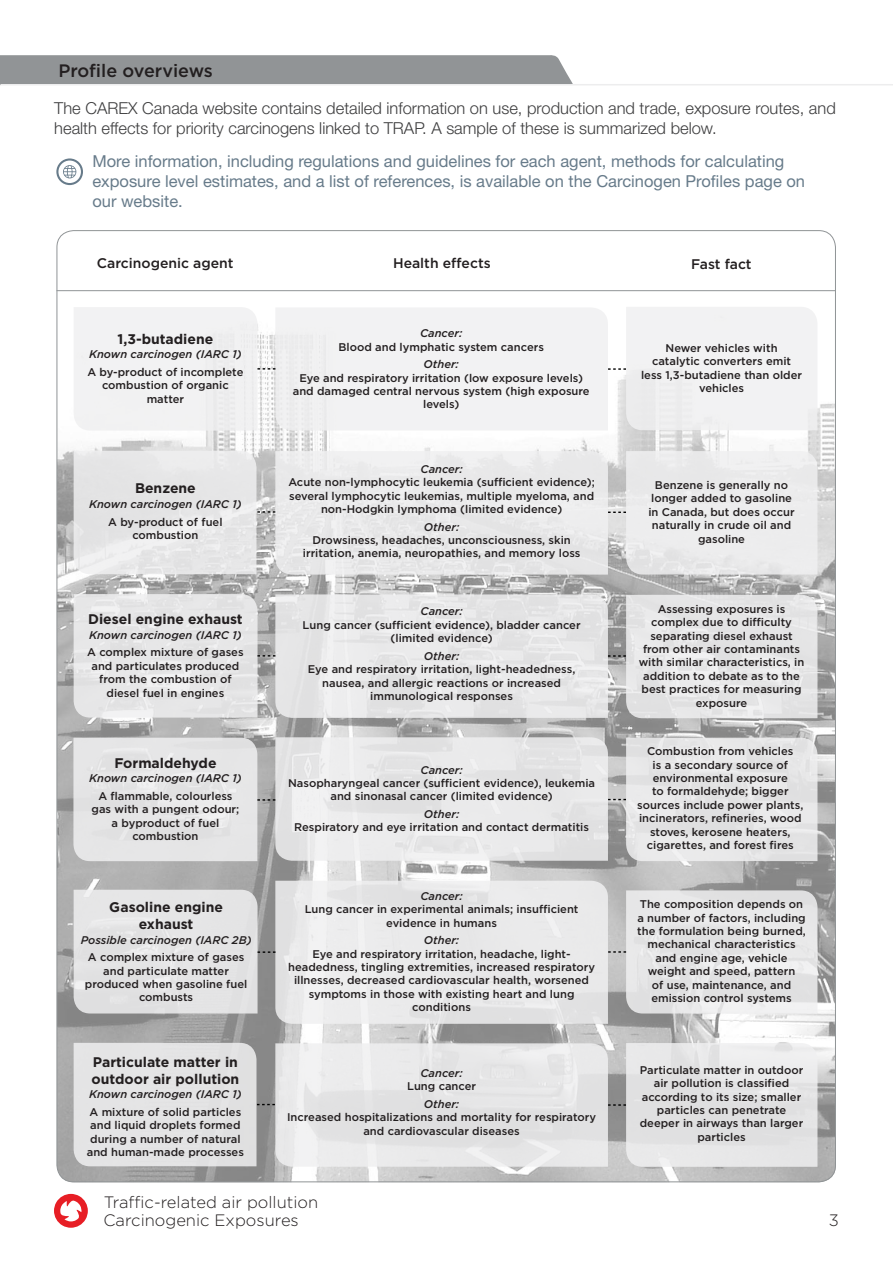
<style>
.page{position:relative;width:893px;height:1263px;background:#fff}
.page>*{position:absolute;margin:0;border:0;box-sizing:border-box;transform-origin:0 0}
.Paragraph_Style_1{font:500 18px "Gotham";color:#231f20}
.Paragraph_Style_1-2{font:16.5px/19.8px "Helvetica Neue LT Std";color:#677b8a}
.Paragraph_Style_1-3{font:300 16.5px/19.8px "Helvetica Neue LT Std";color:#3e3e3f}
.t1{font:300 16.5px "Gotham";color:#231f20}
.t2{font:700 13.95px/16.8px "Gotham";color:#231f20}
.t3{font:500 13.95px "Gotham";color:#231f20}
.t4{font:500 11.1px/13.4px "Gotham";color:#231f20;text-align:center}
.t5{font:italic 500 11.1px/17.5px "Gotham";color:#231f20;text-align:center}
.s1{font-style:italic}
.s2{font-style:normal}
</style>
<div class="page">
<svg style="left:54px;top:1194px;width:34px;height:34px"></svg>
<svg style="left:0;top:55px;width:573px;height:31px;background:#96999b"></svg>
<hr style="left:0;top:84px;width:893px;height:1px;background:#ededee">
<img style="left:57px;top:291px;width:779px;height:891px">
<hr style="left:57px;top:290px;width:779px;height:1px;background:#909496">
<svg style="left:275px;top:881px;width:333px;height:143px;background:#e8e8e9"></svg>
<svg style="left:74px;top:890px;width:203px;height:123px;background:#dbdbdc"></svg>
<svg style="left:74px;top:1043px;width:743px;height:124px;background:#e0e0e1"></svg>
<svg style="left:607px;top:890px;width:210px;height:123px;background:#e1e1e1"></svg>
<div style="left:74px;top:307px;width:743px;height:124px;background:#f2f2f3"></div>
<svg style="left:74px;top:451px;width:743px;height:124px;background:#e7e7e7"></svg>
<svg style="left:74px;top:594px;width:743px;height:124px;background:#e2e2e3"></svg>
<svg style="left:73px;top:737px;width:744px;height:124px;background:#e2e2e3"></svg>
<svg style="left:56px;top:158px;width:27px;height:27px"></svg>
<p class="Paragraph_Style_1" style="left:58px;top:59px;width:156px">Profile overviews</p>
<p class="Paragraph_Style_1-3" style="left:54px;top:98px;width:783px">The CAREX Canada website contains detailed information on use, production and trade, exposure routes, and health effects for priority carcinogens linked to TRAP. A sample of these is summarized below.</p>
<p class="Paragraph_Style_1-2" style="left:92px;top:151px;width:714px">More information, including regulations and guidelines for each agent, methods for calculating exposure level estimates, and a list of references, is available on the Carcinogen Profiles page on our website.</p>
<p class="t3" style="left:97px;top:254px;width:138px">Carcinogenic agent</p>
<p class="t3" style="left:393px;top:253px;width:99px">Health effects</p>
<p class="t3" style="left:691px;top:255px;width:62px">Fast fact</p>
<p class="t2" style="left:117px;top:330px;width:97px">1,3-butadiene</p>
<p class="t4" style="left:87px;top:345px;width:158px;line-height:17.5px;text-align:left"><span class="s1">Known carcinogen (IARC 1)<br></span>A by-product of incomplete</p>
<p class="t4" style="left:102px;top:379px;width:128px">combustion of organic matter</p>
<p class="t2" style="left:135px;top:480px;width:62px">Benzene</p>
<p class="t5" style="left:89px;top:495px;width:154px">Known carcinogen (IARC 1)<br><span class="s2">A by-product of fuel</span></p>
<p class="t4" style="left:132px;top:528px;width:68px">combustion</p>
<p class="t2" style="left:88px;top:610px;width:156px">Diesel engine exhaust</p>
<p class="t5" style="left:87px;top:626px;width:158px;text-align:left">Known carcinogen (IARC 1)<br><span class="s2">A complex mixture of gases</span></p>
<p class="t4" style="left:91px;top:659px;width:149px">and particulates produced from the combustion of diesel fuel in engines</p>
<p class="t2" style="left:114px;top:754px;width:104px">Formaldehyde</p>
<p class="t5" style="left:89px;top:769px;width:154px">Known carcinogen (IARC 1)<br><span class="s2">A flammable, colourless</span></p>
<p class="t4" style="left:92px;top:802px;width:149px">gas with a pungent odour; a byproduct of fuel combustion</p>
<p class="t2" style="left:109px;top:898px;width:115px;text-align:center">Gasoline engine exhaust</p>
<p class="t5" style="left:81px;top:931px;width:172px">Possible carcinogen (IARC 2B)<br><span class="s2">A complex mixture of gases</span></p>
<p class="t4" style="left:85px;top:964px;width:164px">and particulate matter produced when gasoline fuel combusts</p>
<p class="t2" style="left:91px;top:1053px;width:149px">Particulate matter in outdoor air pollution</p>
<p class="t4" style="left:89px;top:1085px;width:154px;line-height:17.5px;text-align:left"><span class="s1">Known carcinogen (IARC 1)<br></span>A mixture of solid particles</p>
<p class="t4" style="left:87px;top:1118px;width:159px">and liquid droplets formed during a number of natural and human-made processes</p>
<p class="t4" style="left:339px;top:326px;width:207px"><span class="s1">Cancer:<br></span>Blood and lymphatic system cancers</p>
<p class="t4" style="left:293px;top:357px;width:298px"><span class="s1">Other:<br></span>Eye and respiratory irritation (low exposure levels) and damaged central nervous system (high exposure levels)</p>
<p class="t4" style="left:288px;top:462px;width:308px"><span class="s1">Cancer:<br></span>Acute non-lymphocytic leukemia (sufficient evidence); several lymphocytic leukemias, multiple myeloma, and non-Hodgkin lymphoma (limited evidence)</p>
<p class="t4" style="left:303px;top:520px;width:279px"><span class="s1">Other:<br></span>Drowsiness, headaches, unconsciousness, skin irritation, anemia, neuropathies, and memory loss</p>
<p class="t4" style="left:303px;top:605px;width:280px"><span class="s1">Cancer:<br></span>Lung cancer (sufficient evidence), bladder cancer (limited evidence)</p>
<p class="t4" style="left:308px;top:649px;width:269px"><span class="s1">Other:<br></span>Eye and respiratory irritation, light-headedness, nausea, and allergic reactions or increased immunological responses</p>
<p class="t4" style="left:288px;top:763px;width:309px"><span class="s1">Cancer:<br></span>Nasopharyngeal cancer (sufficient evidence), leukemia and sinonasal cancer (limited evidence)</p>
<p class="t4" style="left:294px;top:807px;width:296px"><span class="s1">Other:<br></span>Respiratory and eye irritation and contact dermatitis</p>
<p class="t4" style="left:305px;top:889px;width:275px"><span class="s1">Cancer:<br></span>Lung cancer in experimental animals; insufficient evidence in humans</p>
<p class="t4" style="left:288px;top:933px;width:308px"><span class="s1">Other:<br></span>Eye and respiratory irritation, headache, light&shy;headedness, tingling extremities, increased respiratory illnesses, decreased cardiovascular health, worsened symptoms in those with existing heart and lung conditions</p>
<p class="t4" style="left:407px;top:1066px;width:71px"><span class="s1">Cancer:<br></span>Lung cancer</p>
<p class="t4" style="left:287px;top:1097px;width:311px"><span class="s1">Other:<br></span>Increased hospitalizations and mortality for respiratory and cardiovascular diseases</p>
<h2 class="t1" style="left:104px;top:1191px;width:216px">Traffic-related air pollution</h2>
<p class="t4" style="left:641px;top:341px;width:162px">Newer vehicles with catalytic converters emit less 1,3-butadiene than older vehicles</p>
<p class="t4" style="left:648px;top:478px;width:148px">Benzene is generally no longer added to gasoline in Canada, but does occur naturally in crude oil and gasoline</p>
<p class="t4" style="left:639px;top:602px;width:167px">Assessing exposures is complex due to difficulty separating diesel exhaust from other air contaminants with similar characteristics, in addition to debate as to the best practices for measuring exposure</p>
<p class="t4" style="left:637px;top:744px;width:168px">Combustion from vehicles<br>is a secondary source of environmental exposure<br>to formaldehyde; bigger sources include power plants, incinerators, refineries, wood stoves, kerosene heaters, cigarettes, and forest fires</p>
<p class="t4" style="left:637px;top:897px;width:170px">The composition depends on a number of factors, including the formulation being burned, mechanical characteristics and engine age, vehicle weight and speed, pattern<br>of use, maintenance, and emission control systems</p>
<p class="t4" style="left:640px;top:1063px;width:165px">Particulate matter in outdoor air pollution is classified according to its size; smaller particles can penetrate deeper in airways than larger particles</p>
<h2 class="t1" style="left:103px;top:1209px;width:197px">Carcinogenic Exposures</h2>
<h2 class="t1" style="left:829px;top:1209px;width:12px">3</h2>
</div>
